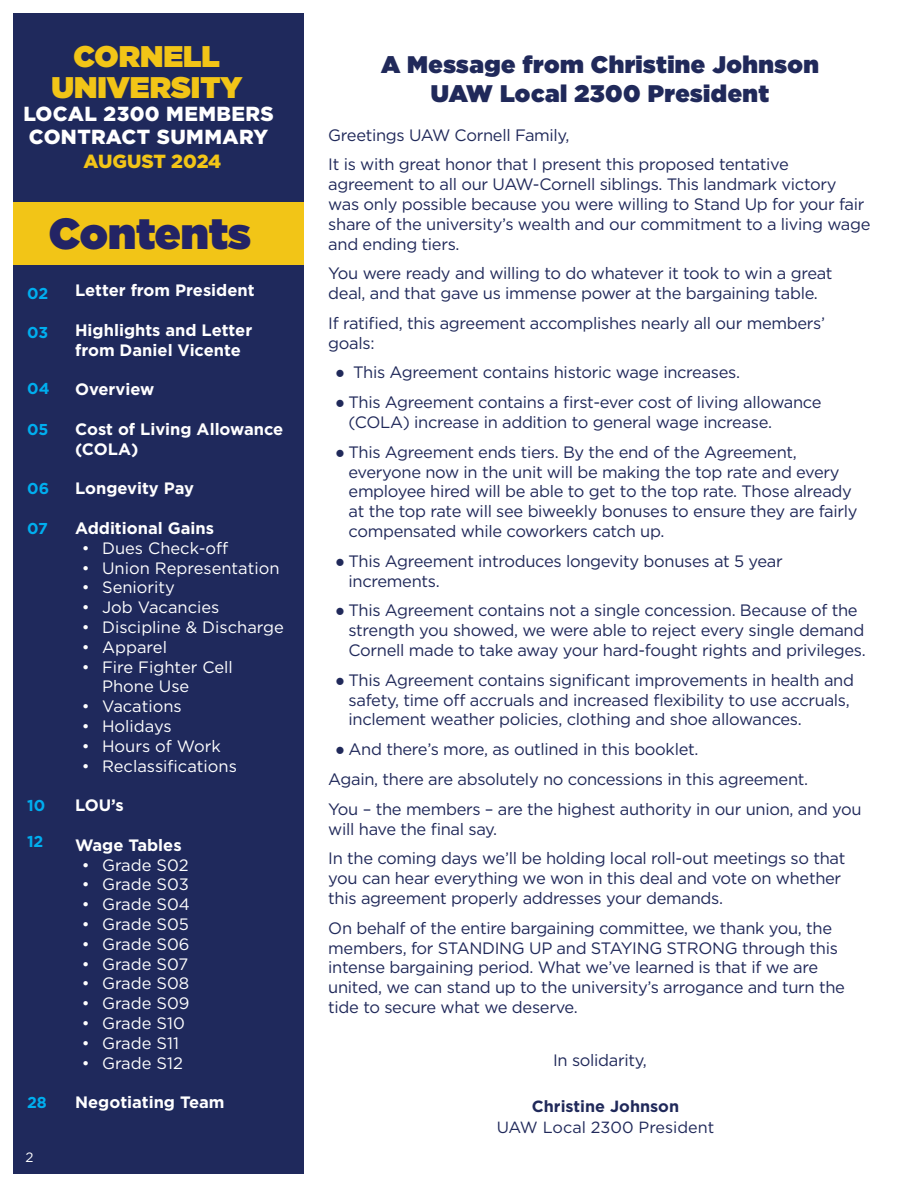
<style>
.page{position:relative;width:918px;height:1188px;background:#fff}
.page>*{position:absolute;margin:0;border:0;box-sizing:border-box;transform-origin:0 0}
.t1{font:900 43.5px "Gotham";color:#232465}
.Document_Title{font:900 29.85px "Gotham";color:#f2c517}
.Head_1{font:900 24px "Gotham";letter-spacing:.02em;color:#20295a}
.t2{font:900 20.4px "Gotham";letter-spacing:.02em;color:#fff}
.t3{font:900 19.05px "Gotham";letter-spacing:-.005em;color:#f2c517}
.Body_1{font:16.5px/19.8px "Gotham";letter-spacing:-.02em;color:#20295a}
.t4{font:16.5px/19.8px "Gotham";color:#fff}
.t5{font:700 16.5px/19.8px "Gotham";color:#fff}
.Body_1-2{font:16.2px "Gotham";color:#20295a}
.Body_1-3{font:700 16.2px "Gotham";color:#20295a}
.Body_1-4{font:700 15.75px "Gotham";color:#00aeef}
.t6{font:13.5px "Gotham";color:#fff}
.s1{font-family:"Helvetica";font-weight:700}
</style>
<div class="page">
<div style="left:14px;top:14px;width:290px;height:1160px;background:#1f295c"></div>
<div style="left:14px;top:202px;width:290px;height:62px;background:#f2c517"></div>
<p class="Document_Title" style="left:74px;top:35px;width:148px">CORNELL</p>
<p class="Document_Title" style="left:51px;top:66px;width:192px">UNIVERSITY</p>
<p class="t2" style="left:23px;top:100px;width:252px">LOCAL 2300 MEMBERS</p>
<p class="t2" style="left:29px;top:123px;width:241px">CONTRACT SUMMARY</p>
<p class="t3" style="left:83px;top:148px;width:139px">AUGUST 2024</p>
<p class="t1" style="left:49px;top:202px;width:204px">Contents</p>
<p class="Body_1-4" style="left:27px;top:283px;width:23px">02</p>
<p class="Body_1-4" style="left:27px;top:322px;width:23px">03</p>
<p class="Body_1-4" style="left:27px;top:378px;width:24px">04</p>
<p class="Body_1-4" style="left:27px;top:419px;width:23px">05</p>
<p class="Body_1-4" style="left:27px;top:478px;width:23px">06</p>
<p class="Body_1-4" style="left:27px;top:518px;width:22px">07</p>
<p class="Body_1-4" style="left:27px;top:795px;width:20px">10</p>
<p class="Body_1-4" style="left:27px;top:831px;width:18px">12</p>
<p class="t5" style="left:75px;top:280px;width:181px">Letter from President</p>
<p class="t5" style="left:75px;top:320px;width:179px">Highlights and Letter from Daniel Vicente</p>
<p class="t5" style="left:75px;top:379px;width:81px">Overview</p>
<p class="t5" style="left:75px;top:419px;width:210px">Cost of Living Allowance (COLA)</p>
<p class="t5" style="left:75px;top:478px;width:120px">Longevity Pay</p>
<p class="t5" style="left:75px;top:518px;width:141px">Additional Gains</p>
<p class="t4" style="left:82px;top:538px;width:148px">• Dues Check-off</p>
<p class="t4" style="left:82px;top:557px;width:199px">• Union Representation</p>
<p class="t4" style="left:82px;top:577px;width:95px">• Seniority</p>
<p class="t4" style="left:82px;top:597px;width:139px">• Job Vacancies</p>
<p class="t4" style="left:82px;top:617px;width:204px">• Discipline &amp; Discharge</p>
<p class="t4" style="left:82px;top:637px;width:87px">• Apparel</p>
<p class="t4" style="left:102px;top:656px;width:132px;text-indent:-20px">• Fire Fighter Cell<br>Phone Use</p>
<p class="t4" style="left:82px;top:696px;width:101px">• Vacations</p>
<p class="t4" style="left:82px;top:716px;width:91px">• Holidays</p>
<p class="t4" style="left:82px;top:736px;width:141px">• Hours of Work</p>
<p class="t4" style="left:82px;top:755px;width:157px">• Reclassifications</p>
<p class="t5" style="left:75px;top:795px;width:50px">LOU’s</p>
<p class="t5" style="left:75px;top:835px;width:108px">Wage Tables</p>
<p class="t4" style="left:82px;top:854px;width:108px">• Grade S02</p>
<p class="t4" style="left:82px;top:874px;width:108px">• Grade S03</p>
<p class="t4" style="left:82px;top:894px;width:110px">• Grade S04</p>
<p class="t4" style="left:82px;top:914px;width:109px">• Grade S05</p>
<p class="t4" style="left:82px;top:934px;width:109px">• Grade S06</p>
<p class="t4" style="left:82px;top:953px;width:108px">• Grade S07</p>
<p class="t4" style="left:82px;top:973px;width:109px">• Grade S08</p>
<p class="t4" style="left:82px;top:993px;width:109px">• Grade S09</p>
<p class="t4" style="left:82px;top:1013px;width:104px">• Grade S10</p>
<p class="t4" style="left:82px;top:1033px;width:99px">• Grade S11</p>
<p class="t4" style="left:82px;top:1052px;width:103px">• Grade S12</p>
<p class="Body_1-4" style="left:27px;top:1092px;width:21px">28</p>
<p class="t5" style="left:75px;top:1092px;width:151px">Negotiating Team</p>
<p class="t6" style="left:26px;top:1149px;width:10px">2</p>
<p class="Head_1" style="left:381px;top:47px;width:439px">A Message from Christine Johnson</p>
<p class="Head_1" style="left:431px;top:76px;width:340px">UAW Local 2300 President</p>
<p class="Body_1" style="left:328px;top:124px;width:243px">Greetings UAW Cornell Family,</p>
<p class="Body_1" style="left:328px;top:154px;width:544px">It is with great honor that I present this proposed tentative agreement to all our UAW-Cornell siblings. This landmark victory was only possible because you were willing to Stand Up for your fair share of the university’s wealth and our commitment to a living wage and ending tiers.</p>
<p class="Body_1" style="left:328px;top:263px;width:506px">You were ready and willing to do whatever it took to win a great deal, and that gave us immense power at the bargaining table.</p>
<p class="Body_1" style="left:328px;top:313px;width:498px">If ratified, this agreement accomplishes nearly all our members’ goals:</p>
<p class="Body_1" style="left:335px;top:362px;width:407px"><span class="s1">●</span> This Agreement contains historic wage increases.</p>
<p class="Body_1" style="left:349px;top:392px;width:475px;text-indent:-14px"><span class="s1">●</span> This Agreement contains a first-ever cost of living allowance (COLA) increase in addition to general wage increase.</p>
<p class="Body_1" style="left:349px;top:442px;width:511px;text-indent:-14px"><span class="s1">●</span> This Agreement ends tiers. By the end of the Agreement, everyone now in the unit will be making the top rate and every employee hired will be able to get to the top rate. Those already at the top rate will see biweekly bonuses to ensure they are fairly compensated while coworkers catch up.</p>
<p class="Body_1" style="left:349px;top:551px;width:436px;text-indent:-14px"><span class="s1">●</span> This Agreement introduces longevity bonuses at 5 year increments.</p>
<p class="Body_1" style="left:349px;top:600px;width:519px;text-indent:-14px"><span class="s1">●</span> This Agreement contains not a single concession. Because of the strength you showed, we were able to reject every single demand<br>Cornell made to take away your hard-fought rights and privileges.</p>
<p class="Body_1" style="left:349px;top:670px;width:507px;text-indent:-14px"><span class="s1">●</span> This Agreement contains significant improvements in health and safety, time off accruals and increased flexibility to use accruals, inclement weather policies, clothing and shoe allowances.</p>
<p class="Body_1" style="left:335px;top:739px;width:365px"><span class="s1">●</span> And there’s more, as outlined in this booklet.</p>
<p class="Body_1" style="left:328px;top:769px;width:481px">Again, there are absolutely no concessions in this agreement.</p>
<p class="Body_1" style="left:328px;top:799px;width:535px">You – the members – are the highest authority in our union, and you will have the final say.</p>
<p class="Body_1" style="left:328px;top:848px;width:519px">In the coming days we’ll be holding local roll-out meetings so that you can hear everything we won in this deal and vote on whether this agreement properly addresses your demands.</p>
<p class="Body_1" style="left:328px;top:918px;width:518px">On behalf of the entire bargaining committee, we thank you, the members, for STANDING UP and STAYING STRONG through this intense bargaining period. What we’ve learned is that if we are united, we can stand up to the university’s arrogance and turn the tide to secure what we deserve.</p>
<p class="Body_1" style="left:553px;top:1050px;width:95px">In solidarity,</p>
<p class="Body_1-3" style="left:532px;top:1096px;width:149px">Christine Johnson</p>
<p class="Body_1-2" style="left:497px;top:1117px;width:219px">UAW Local 2300 President</p>
</div>
